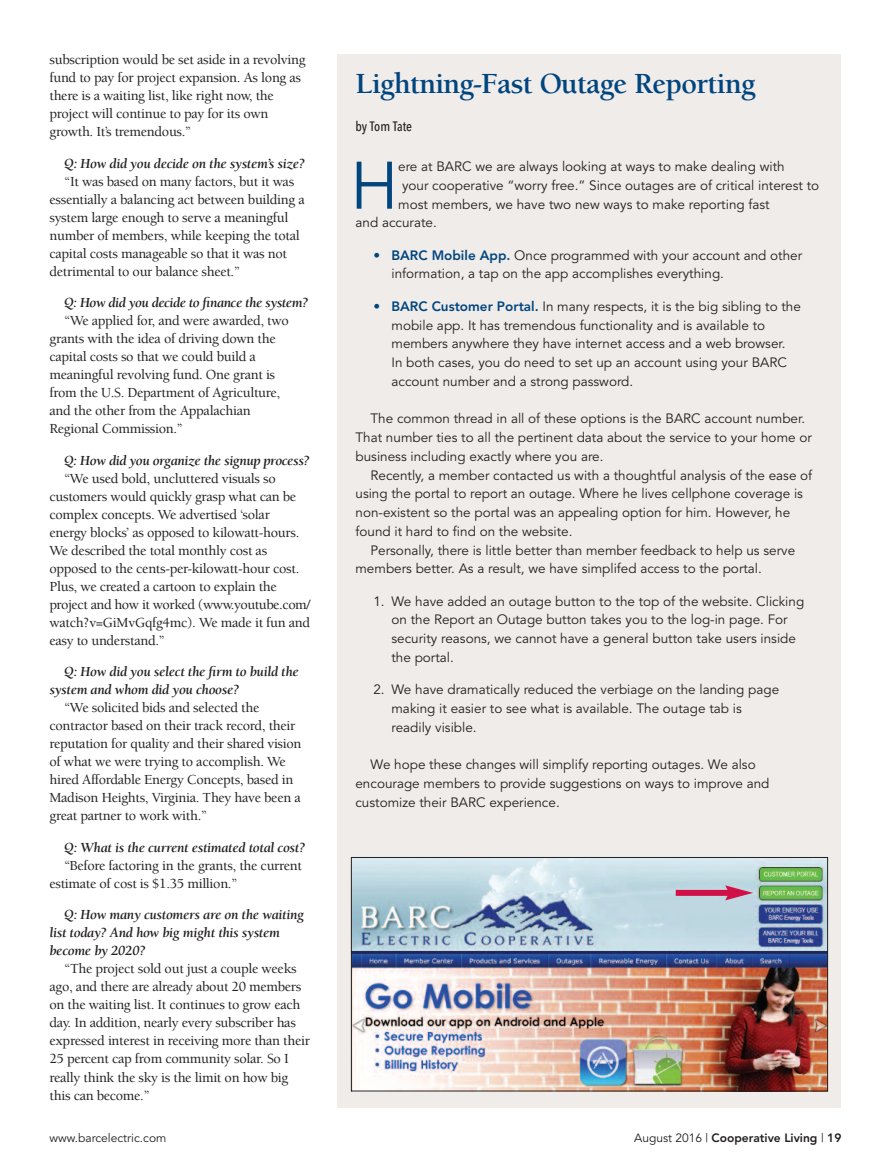
<style>
.page{position:relative;width:891px;height:1175px;background:#fff}
.page>*{position:absolute;margin:0;border:0;box-sizing:border-box;transform-origin:0 0}
.t1{font:66.45px "Avenir";color:#01457f}
.t2{font:700 30px "Berkeley";letter-spacing:-.02em;color:#01457f}
.t3{font:500 14.25px/18px "Berkeley";letter-spacing:-.02em;color:#231f20}
.t4{font:italic 700 14.25px/18px "Berkeley";letter-spacing:-.02em;color:#231f20}
.t5{font:13.5px/18.8px "Avenir";color:#231f20}
.t6{font:500 13.5px "Avenir Next Condensed";color:#231f20}
.t7{font:800 12px "Avenir";color:#231f20}
.t8{font:12px "Avenir";color:#231f20}
.s1{font-weight:800;color:#01457f}
.s2{font-weight:400}
</style>
<div class="page">
<div style="left:338px;top:54px;width:504px;height:1053px;background:#f0ece9"></div>
<img style="left:353px;top:859px;width:473px;height:230px">
<div style="left:351px;top:857px;width:477px;height:234px;border:1px solid #231f20"></div>
<div style="left:676px;top:890px;width:54px;height:6px;background:#d11048"></div>
<svg style="left:725px;top:885px;width:28px;height:15px"></svg>
<p class="t3" style="left:49px;top:52px;width:258px">subscription would be set aside in a revolving fund to pay for project expansion. As long as there is a waiting list, like right now, the project will continue to pay for its own growth. It’s tremendous.”</p>
<p class="t4" style="left:64px;top:155px;width:242px">Q: How did you decide on the system’s size?</p>
<p class="t3" style="left:49px;top:173px;width:257px;text-indent:15px">“It was based on many factors, but it was essentially a balancing act between building a system large enough to serve a meaningful number of members, while keeping the total capital costs manageable so that it was not detrimental to our balance sheet.”</p>
<p class="t4" style="left:64px;top:295px;width:246px">Q: How did you decide to finance the system?</p>
<p class="t3" style="left:49px;top:313px;width:241px;text-indent:15px">“We applied for, and were awarded, two grants with the idea of driving down the capital costs so that we could build a meaningful revolving fund. One grant is from the U.S. Department of Agriculture, and the other from the Appalachian Regional Commission.”</p>
<p class="t4" style="left:64px;top:452px;width:247px">Q: How did you organize the signup process?</p>
<p class="t3" style="left:49px;top:470px;width:262px;text-indent:15px">“We used bold, uncluttered visuals so customers would quickly grasp what can be complex concepts. We advertised ‘solar energy blocks’ as opposed to kilowatt-hours.<br>We described the total monthly cost as opposed to the cents-per-kilowatt-hour cost.<br>Plus, we created a cartoon to explain the project and how it worked (www.youtube.com/ watch?v=GiMvGqfg4mc). We made it fun and easy to understand.”</p>
<p class="t4" style="left:49px;top:664px;width:251px;text-indent:15px">Q: How did you select the firm to build the system and whom did you choose?</p>
<p class="t3" style="left:49px;top:700px;width:254px;text-indent:15px">“We solicited bids and selected the contractor based on their track record, their reputation for quality and their shared vision of what we were trying to accomplish. We hired Affordable Energy Concepts, based in Madison Heights, Virginia. They have been a great partner to work with.”</p>
<p class="t4" style="left:64px;top:839px;width:242px">Q: What is the current estimated total cost?</p>
<p class="t3" style="left:49px;top:857px;width:254px;text-indent:15px">“Before factoring in the grants, the current estimate of cost is $1.35 million.”</p>
<p class="t4" style="left:49px;top:907px;width:256px;text-indent:15px">Q: How many customers are on the waiting list today? And how big might this system become by 2020?</p>
<p class="t3" style="left:50px;top:961px;width:262px;text-indent:15px">“The project sold out just a couple weeks ago, and there are already about 20 members on the waiting list. It continues to grow each day. In addition, nearly every subscriber has expressed interest in receiving more than their 25 percent cap from community solar. So I really think the sky is the limit on how big this can become.”</p>
<h2 class="t2" style="left:356px;top:72px;width:402px">Lightning-Fast Outage Reporting</h2>
<p class="t6" style="left:356px;top:118px;width:58px">by Tom Tate</p>
<h1 class="t1" style="left:350px;top:146px;width:49px">H</h1>
<p class="t5" style="left:398px;top:157px;width:388px">ere at BARC we are always looking at ways to make dealing with</p>
<p class="t5" style="left:402px;top:176px;width:419px">your cooperative “worry free.” Since outages are of critical interest to</p>
<p class="t5" style="left:398px;top:195px;width:373px">most members, we have two new ways to make reporting fast</p>
<p class="t5" style="left:355px;top:214px;width:83px">and accurate.</p>
<p class="t5" style="left:391px;top:246px;width:412px;text-indent:-18px"><span class="s1">• BARC Mobile App.</span> Once programmed with your account and other information, a tap on the app accomplishes everything.</p>
<p class="t5" style="left:391px;top:297px;width:411px;text-indent:-18px"><span class="s1">• BARC Customer Portal.</span> In many respects, it is the big sibling to the mobile app. It has tremendous functionality and is available to members anywhere they have internet access and a web browser.<br>In both cases, you do need to set up an account using your BARC account number and a strong password.</p>
<p class="t5" style="left:355px;top:409px;width:458px;text-indent:15px">The common thread in all of these options is the BARC account number.<br>That number ties to all the pertinent data about the service to your home or business including exactly where you are.</p>
<p class="t5" style="left:355px;top:466px;width:458px;text-indent:15px">Recently, a member contacted us with a thoughtful analysis of the ease of using the portal to report an outage. Where he lives cellphone coverage is non-existent so the portal was an appealing option for him. However, he found it hard to find on the website.</p>
<p class="t5" style="left:355px;top:541px;width:441px;text-indent:15px">Personally, there is little better than member feedback to help us serve members better. As a result, we have simplifed access to the portal.</p>
<p class="t5" style="left:391px;top:592px;width:414px;text-indent:-18px">1. We have added an outage button to the top of the website. Clicking on the Report an Outage button takes you to the log-in page. For security reasons, we cannot have a general button take users inside the portal.</p>
<p class="t5" style="left:391px;top:680px;width:389px;text-indent:-18px">2. We have dramatically reduced the verbiage on the landing page making it easier to see what is available. The outage tab is readily visible.</p>
<p class="t5" style="left:355px;top:755px;width:416px;text-indent:15px">We hope these changes will simplify reporting outages. We also encourage members to provide suggestions on ways to improve and customize their BARC experience.</p>
<p class="t8" style="left:50px;top:1130px;width:118px">www.barcelectric.com</p>
<p class="t7" style="left:634px;top:1128px;width:209px"><span class="s2">August 2016 |</span> Cooperative Living <span class="s2">|</span> 19</p>
</div>
